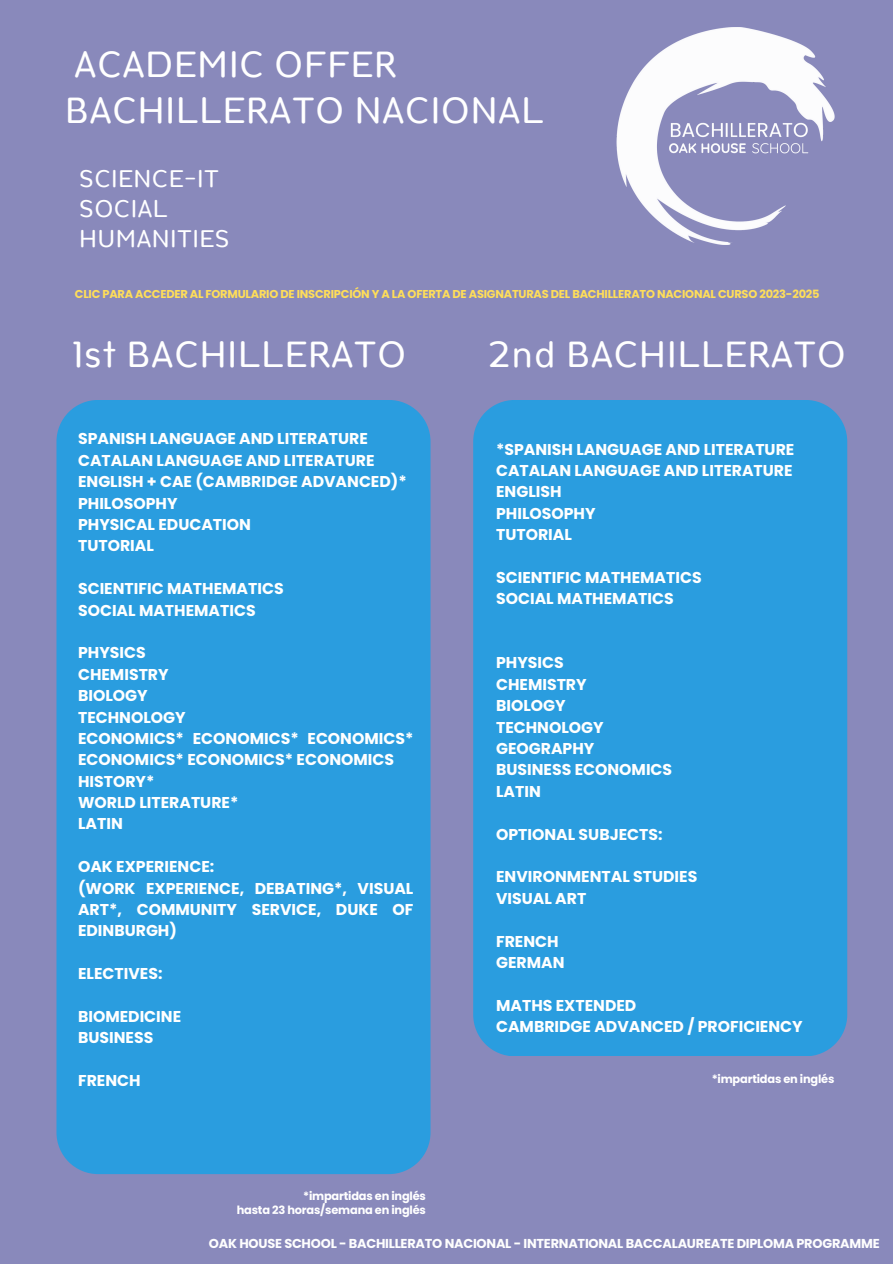
<style>
.page{position:relative;width:893px;height:1264px;background:#fff}
.page>*{position:absolute;margin:0;border:0;box-sizing:border-box;transform-origin:0 0}
.t1{font:39.9px/46.2px "Opun";letter-spacing:.045em;color:#fff}
.t2{font:26.4px/30.3px "Opun";letter-spacing:.045em;color:#fff}
.t3{font:700 15.75px/21.3px "Poppins";color:#fff}
.t4{font:700 12.9px "Poppins";letter-spacing:-.02em;color:#fefefe}
.t5{font:700 11.4px "Poppins";letter-spacing:-.02em;color:#ffde59}
.t6{font:700 11.4px/13.4px "Poppins";letter-spacing:-.02em;color:#fff;text-align:right}
</style>
<div class="page">
<div style="left:0;top:0;width:892px;height:1263px;background:#8989bb"></div>
<div style="left:56px;top:400px;width:374px;height:774px;background:#2a9ddf"></div>
<div style="left:473px;top:400px;width:374px;height:655px;background:#2a9ddf"></div>
<img style="left:616px;top:27px;width:219px;height:217px">
<h1 class="t1" style="left:65px;top:40px;width:479px">ACADEMIC OFFER<br>BACHILLERATO NACIONAL</h1>
<h2 class="t2" style="left:79px;top:162px;width:151px">SCIENCE-IT<br>SOCIAL<br>HUMANITIES</h2>
<p class="t5" style="left:75px;top:285px;width:746px">CLIC PARA ACCEDER AL FORMULARIO DE INSCRIPCIÓN Y A LA OFERTA DE ASIGNATURAS DEL BACHILLERATO NACIONAL CURSO 2023-2025</p>
<h1 class="t1" style="left:73px;top:330px;width:334px">1st BACHILLERATO</h1>
<h1 class="t1" style="left:488px;top:330px;width:358px">2nd BACHILLERATO</h1>
<p class="t3" style="left:78px;top:428px;width:330px">SPANISH LANGUAGE AND LITERATURE<br>CATALAN LANGUAGE AND LITERATURE<br>ENGLISH + CAE (CAMBRIDGE ADVANCED)*<br>PHILOSOPHY<br>PHYSICAL EDUCATION<br>TUTORIAL</p>
<p class="t3" style="left:78px;top:578px;width:207px">SCIENTIFIC MATHEMATICS<br>SOCIAL MATHEMATICS</p>
<p class="t3" style="left:78px;top:642px;width:337px">PHYSICS<br>CHEMISTRY<br>BIOLOGY<br>TECHNOLOGY<br>ECONOMICS* ECONOMICS* ECONOMICS*<br>ECONOMICS* ECONOMICS* ECONOMICS<br>HISTORY*<br>WORLD LITERATURE*<br>LATIN</p>
<p class="t3" style="left:78px;top:856px;width:337px">OAK EXPERIENCE:<br>(WORK EXPERIENCE, DEBATING*, VISUAL<br>ART*, COMMUNITY SERVICE, DUKE OF<br>EDINBURGH)</p>
<p class="t3" style="left:78px;top:962px;width:86px">ELECTIVES:</p>
<p class="t3" style="left:78px;top:1005px;width:105px">BIOMEDICINE<br>BUSINESS</p>
<p class="t3" style="left:78px;top:1069px;width:64px">FRENCH</p>
<p class="t6" style="left:237px;top:1189px;width:191px">*impartidas en inglés<br>hasta 23 horas/semana en inglés</p>
<p class="t3" style="left:496px;top:438px;width:300px">*SPANISH LANGUAGE AND LITERATURE<br>CATALAN LANGUAGE AND LITERATURE<br>ENGLISH<br>PHILOSOPHY<br>TUTORIAL</p>
<p class="t3" style="left:496px;top:567px;width:207px">SCIENTIFIC MATHEMATICS<br>SOCIAL MATHEMATICS</p>
<p class="t3" style="left:496px;top:652px;width:178px">PHYSICS<br>CHEMISTRY<br>BIOLOGY<br>TECHNOLOGY<br>GEOGRAPHY<br>BUSINESS ECONOMICS<br>LATIN</p>
<p class="t3" style="left:496px;top:823px;width:168px">OPTIONAL SUBJECTS:</p>
<p class="t3" style="left:496px;top:866px;width:203px">ENVIRONMENTAL STUDIES<br>VISUAL ART</p>
<p class="t3" style="left:496px;top:930px;width:70px">FRENCH<br>GERMAN</p>
<p class="t3" style="left:496px;top:994px;width:308px">MATHS EXTENDED<br>CAMBRIDGE ADVANCED / PROFICIENCY</p>
<p class="t6" style="left:711px;top:1072px;width:124px">*impartidas en inglés</p>
<p class="t4" style="left:209px;top:1234px;width:672px">OAK HOUSE SCHOOL - BACHILLERATO NACIONAL - INTERNATIONAL BACCALAUREATE DIPLOMA PROGRAMME</p>
</div>
